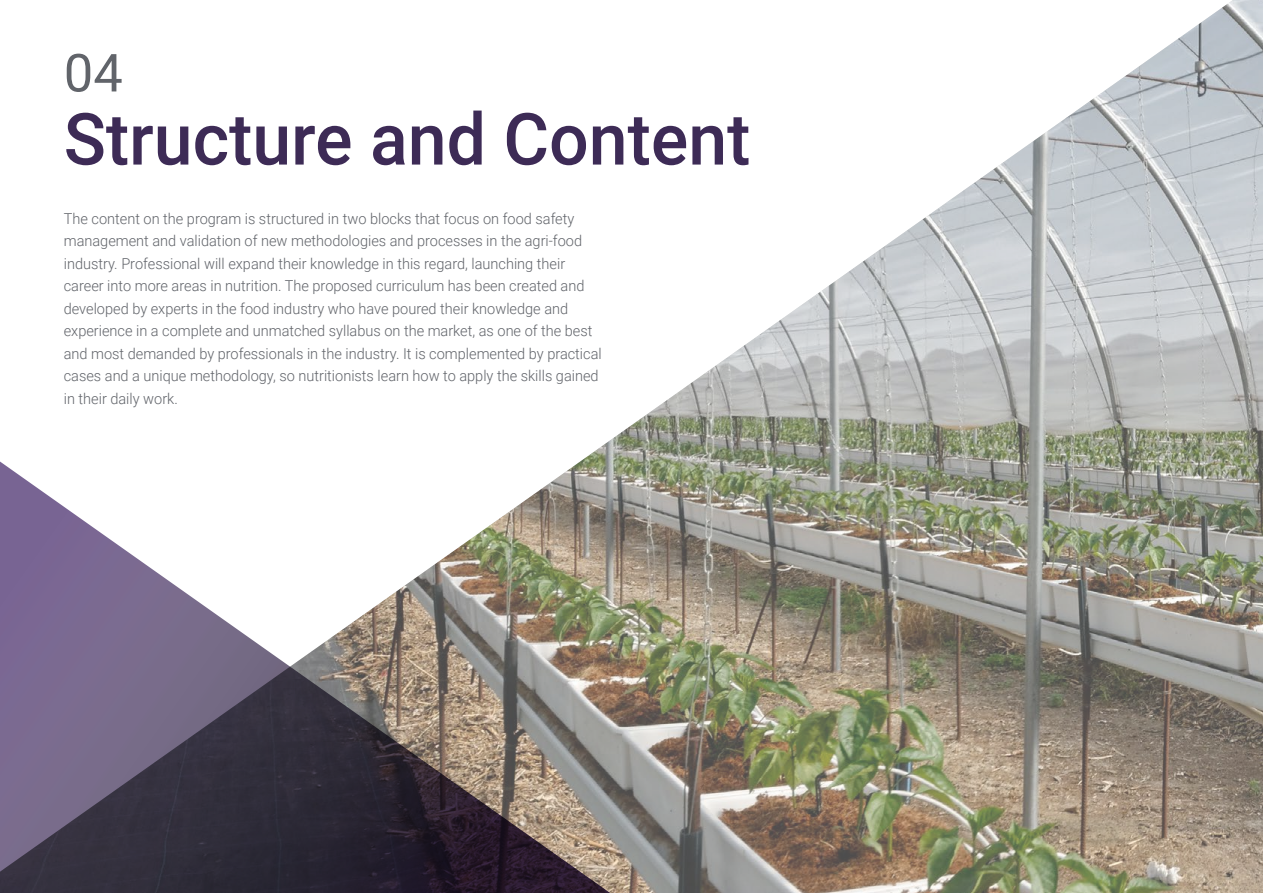
<style>
.page{position:relative;width:1263px;height:893px;background:#fff}
.page>*{position:absolute;margin:0;border:0;box-sizing:border-box;transform-origin:0 0}
.Portadilla{font:500 72px "Roboto";color:#3d2b56}
.t1{font:52.5px "Roboto";color:#61646a}
.Texto_Plano{font:300 15px/22.5px "Roboto";color:#61646a}
</style>
<div class="page">
<img style="left:602px;top:0;width:661px;height:893px">
<svg style="left:0;top:446px;width:640px;height:447px"></svg>
<p class="t1" style="left:64px;top:36px;width:61px">04</p>
<p class="Portadilla" style="left:64px;top:89px;width:688px">Structure and Content</p>
<p class="Texto_Plano" style="left:64px;top:207px;width:539px">The content on the program is structured in two blocks that focus on food safety management and validation of new methodologies and processes in the agri-food industry. Professional will expand their knowledge in this regard, launching their career into more areas in nutrition. The proposed curriculum has been created and developed by experts in the food industry who have poured their knowledge and experience in a complete and unmatched syllabus on the market, as one of the best and most demanded by professionals in the industry. It is complemented by practical cases and a unique methodology, so nutritionists learn how to apply the skills gained in their daily work.</p>
</div>
